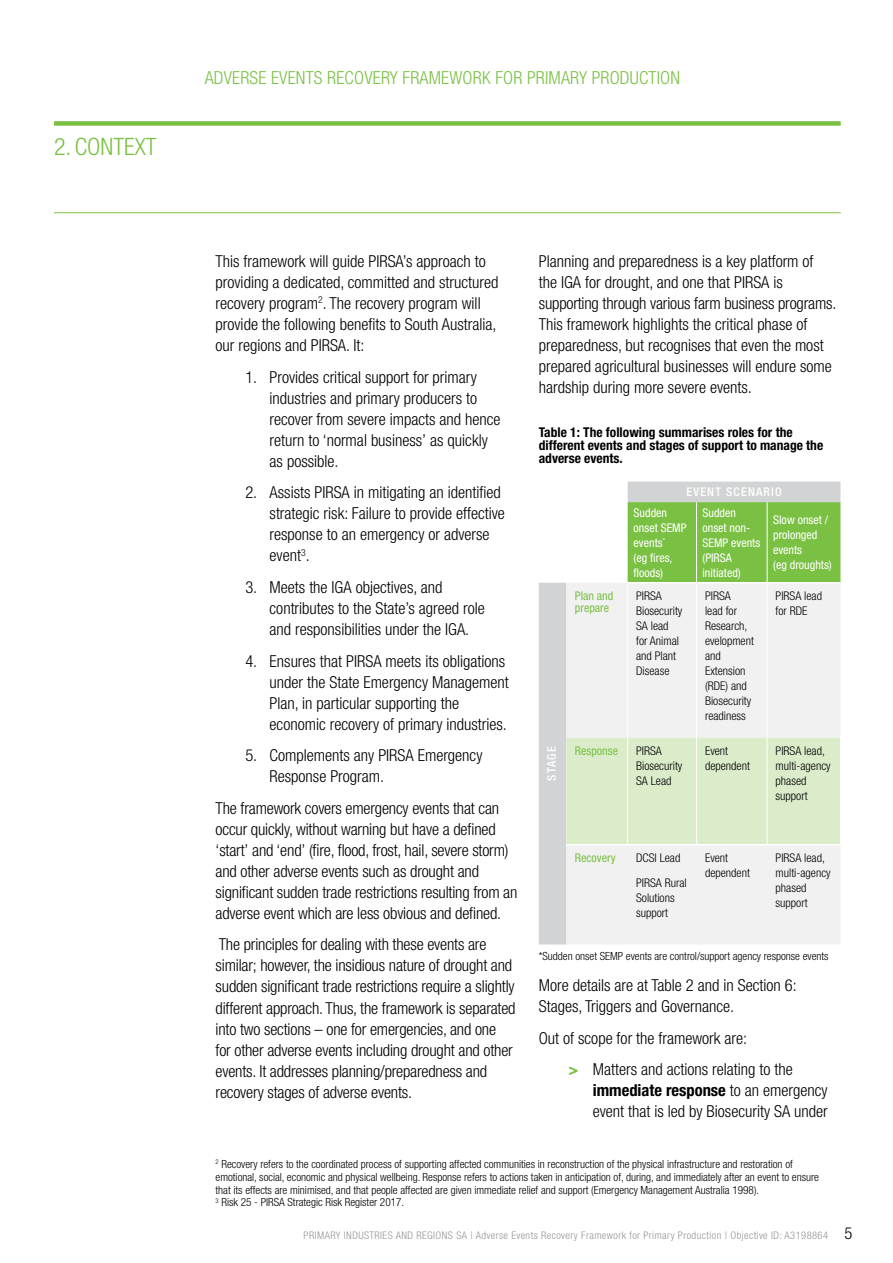
<style>
.page{position:relative;width:893px;height:1263px;background:#fff}
.page>*{position:absolute;margin:0;border:0;box-sizing:border-box;transform-origin:0 0}
.t1{font:300 condensed 24px "Helvetica Neue LT Std";color:#7ac143}
.t2{font:300 condensed 18px "Helvetica Neue LT Std";letter-spacing:.01em;color:#7ac143}
.t3{font:300 condensed 16.5px/21px "Helvetica Neue LT Std";color:#000}
.t4{font:700 condensed 13.5px/12.8px "Helvetica Neue LT Std";color:#000}
.t5{font:300 condensed 12px/15px "Helvetica Neue LT Std";color:#000}
.t6{font:condensed 12px/15px "Helvetica Neue LT Std";color:#fff}
.t7{font:condensed 12px/12px "Helvetica Neue LT Std";color:#7ac143}
.t8{font:500 condensed 12px "Helvetica Neue LT Std";letter-spacing:.1em;color:#fff}
.t9{font:300 condensed 11.25px/12.8px "Helvetica Neue LT Std";color:#000}
.t10{font:300 condensed 10.5px "Helvetica Neue LT Std";letter-spacing:.04em;color:#939598}
.s1{font-weight:700;color:#7ac143}
.s2{font-weight:700}
.s3{font-size:16.5px;color:#000}
</style>
<div class="page">
<svg style="left:539px;top:482px;width:301px;height:462px;fill:#d1d3d4"></svg>
<div style="left:628px;top:502px;width:212px;height:80px;background:#7ac143"></div>
<div style="left:566px;top:583px;width:274px;height:361px;background:#f1f1f2"></div>
<div style="left:566px;top:738px;width:274px;height:106px;background:#dbeccb"></div>
<hr style="left:627px;top:582px;width:69px;height:1px;background:#fff">
<hr style="left:697px;top:582px;width:70px;height:1px;background:#fff">
<hr style="left:767px;top:582px;width:73px;height:1px;background:#fff">
<hr style="left:627px;top:583px;width:1px;height:155px;background:#fff">
<hr style="left:696px;top:502px;width:1px;height:81px;background:#fff">
<hr style="left:696px;top:583px;width:1px;height:155px;background:#fff">
<hr style="left:767px;top:502px;width:1px;height:81px;background:#fff">
<hr style="left:767px;top:583px;width:1px;height:155px;background:#fff">
<hr style="left:627px;top:738px;width:1px;height:106px;background:#fff">
<hr style="left:696px;top:738px;width:1px;height:106px;background:#fff">
<hr style="left:767px;top:738px;width:1px;height:106px;background:#fff">
<hr style="left:566px;top:844px;width:62px;height:1px;background:#fff">
<hr style="left:628px;top:844px;width:68px;height:1px;background:#fff">
<hr style="left:696px;top:844px;width:71px;height:1px;background:#fff">
<hr style="left:767px;top:844px;width:74px;height:1px;background:#fff">
<div style="left:54px;top:121px;width:787px;height:5px;background:#7ac143"></div>
<hr style="left:54px;top:212px;width:787px;height:1px;background:#7ac143">
<h1 class="t1" style="left:54px;top:133px;width:104px">2. CONTEXT</h1>
<p class="t2" style="left:205px;top:67px;width:477px">ADVERSE EVENTS RECOVERY FRAMEWORK FOR PRIMARY PRODUCTION</p>
<p class="t3" style="left:216px;top:250px;width:284px">This framework will guide PIRSA’s approach to providing a dedicated, committed and structured recovery program<sup>2</sup>. The recovery program will provide the following benefits to South Australia, our regions and PIRSA. It:</p>
<p class="t3" style="left:270px;top:366px;width:232px;text-indent:-24px">1. Provides critical support for primary industries and primary producers to recover from severe impacts and hence return to ‘normal business’ as quickly as possible.</p>
<p class="t3" style="left:270px;top:482px;width:237px;text-indent:-24px">2. Assists PIRSA in mitigating an identified strategic risk: Failure to provide effective response to an emergency or adverse event<sup>3</sup>.</p>
<p class="t3" style="left:270px;top:576px;width:217px;text-indent:-24px">3. Meets the IGA objectives, and contributes to the State’s agreed role and responsibilities under the IGA.</p>
<p class="t3" style="left:270px;top:650px;width:241px;text-indent:-24px">4. Ensures that PIRSA meets its obligations under the State Emergency Management Plan, in particular supporting the economic recovery of primary industries.</p>
<p class="t3" style="left:270px;top:745px;width:214px;text-indent:-24px">5. Complements any PIRSA Emergency<br>Response Program.</p>
<p class="t3" style="left:216px;top:797px;width:303px">The framework covers emergency events that can occur quickly, without warning but have a defined ‘start’ and ‘end’ (fire, flood, frost, hail, severe storm) and other adverse events such as drought and significant sudden trade restrictions resulting from an adverse event which are less obvious and defined.</p>
<p class="t3" style="left:216px;top:934px;width:302px">The principles for dealing with these events are similar; however, the insidious nature of drought and sudden significant trade restrictions require a slightly different approach. Thus, the framework is separated into two sections – one for emergencies, and one<br>for other adverse events including drought and other events. It addresses planning/preparedness and recovery stages of adverse events.</p>
<p class="t3" style="left:539px;top:250px;width:299px">Planning and preparedness is a key platform of<br>the IGA for drought, and one that PIRSA is supporting through various farm business programs.<br>This framework highlights the critical phase of preparedness, but recognises that even the most prepared agricultural businesses will endure some hardship during more severe events.</p>
<p class="t4" style="left:539px;top:426px;width:286px">Table 1: The following summarises roles for the different events and stages of support to manage the adverse events.</p>
<p class="t8" style="left:686px;top:485px;width:97px">EVENT SCENARIO</p>
<p class="t6" style="left:634px;top:505px;width:54px">Sudden onset SEMP events<sup>*<br></sup>(eg fires, floods)</p>
<p class="t6" style="left:702px;top:505px;width:59px">Sudden onset non-<br>SEMP events (PIRSA initiated)</p>
<p class="t6" style="left:773px;top:512px;width:60px">Slow onset / prolonged events<br>(eg droughts)</p>
<p class="t8" style="left:544px;top:781px;width:36px;rotate:-90deg">STAGE</p>
<p class="t7" style="left:575px;top:589px;width:40px">Plan and prepare</p>
<p class="t5" style="left:636px;top:588px;width:48px">PIRSA<br>Biosecurity<br>SA lead for Animal and Plant<br>Disease</p>
<p class="t5" style="left:705px;top:588px;width:50px">PIRSA<br>lead for<br>Research, evelopment and<br>Extension (RDE) and<br>Biosecurity readiness</p>
<p class="t5" style="left:776px;top:588px;width:48px">PIRSA lead for RDE</p>
<p class="t7" style="left:575px;top:744px;width:45px">Response</p>
<p class="t5" style="left:636px;top:743px;width:48px">PIRSA<br>Biosecurity<br>SA Lead</p>
<p class="t5" style="left:705px;top:743px;width:46px">Event dependent</p>
<p class="t5" style="left:776px;top:743px;width:57px">PIRSA lead, multi-agency phased support</p>
<p class="t7" style="left:575px;top:851px;width:42px">Recovery</p>
<p class="t5" style="left:636px;top:845px;width:52px;line-height:25.7px">DCSI Lead<br>PIRSA Rural</p>
<p class="t5" style="left:636px;top:891px;width:40px">Solutions support</p>
<p class="t5" style="left:705px;top:850px;width:46px">Event dependent</p>
<p class="t5" style="left:776px;top:850px;width:57px">PIRSA lead, multi-agency phased support</p>
<p class="t9" style="left:539px;top:949px;width:291px">*Sudden onset SEMP events are control/support agency response events</p>
<p class="t3" style="left:539px;top:975px;width:259px">More details are at Table 2 and in Section 6:<br>Stages, Triggers and Governance.</p>
<p class="t3" style="left:568px;top:1022px;width:226px;line-height:31.7px;text-indent:-30px">Out of scope for the framework are:<br><span class="s1">&gt;</span> Matters and actions relating to the</p>
<p class="t3" style="left:593px;top:1080px;width:237px"><span class="s2">immediate response</span> to an emergency event that is led by Biosecurity SA under</p>
<p class="t9" style="left:216px;top:1157px;width:605px"><sup>2</sup> Recovery refers to the coordinated process of supporting affected communities in reconstruction of the physical infrastructure and restoration of emotional, social, economic and physical wellbeing. Response refers to actions taken in anticipation of, during, and immediately after an event to ensure that its effects are minimised, and that people affected are given immediate relief and support (Emergency Management Australia 1998).<br><sup>3</sup> Risk 25 - PIRSA Strategic Risk Register 2017.</p>
<p class="t10" style="left:304px;top:1229px;width:550px">PRIMARY INDUSTRIES AND REGIONS SA | Adverse Events Recovery Framework for Primary Production | Objective ID: A3198864 <span class="s3">5</span></p>
</div>
